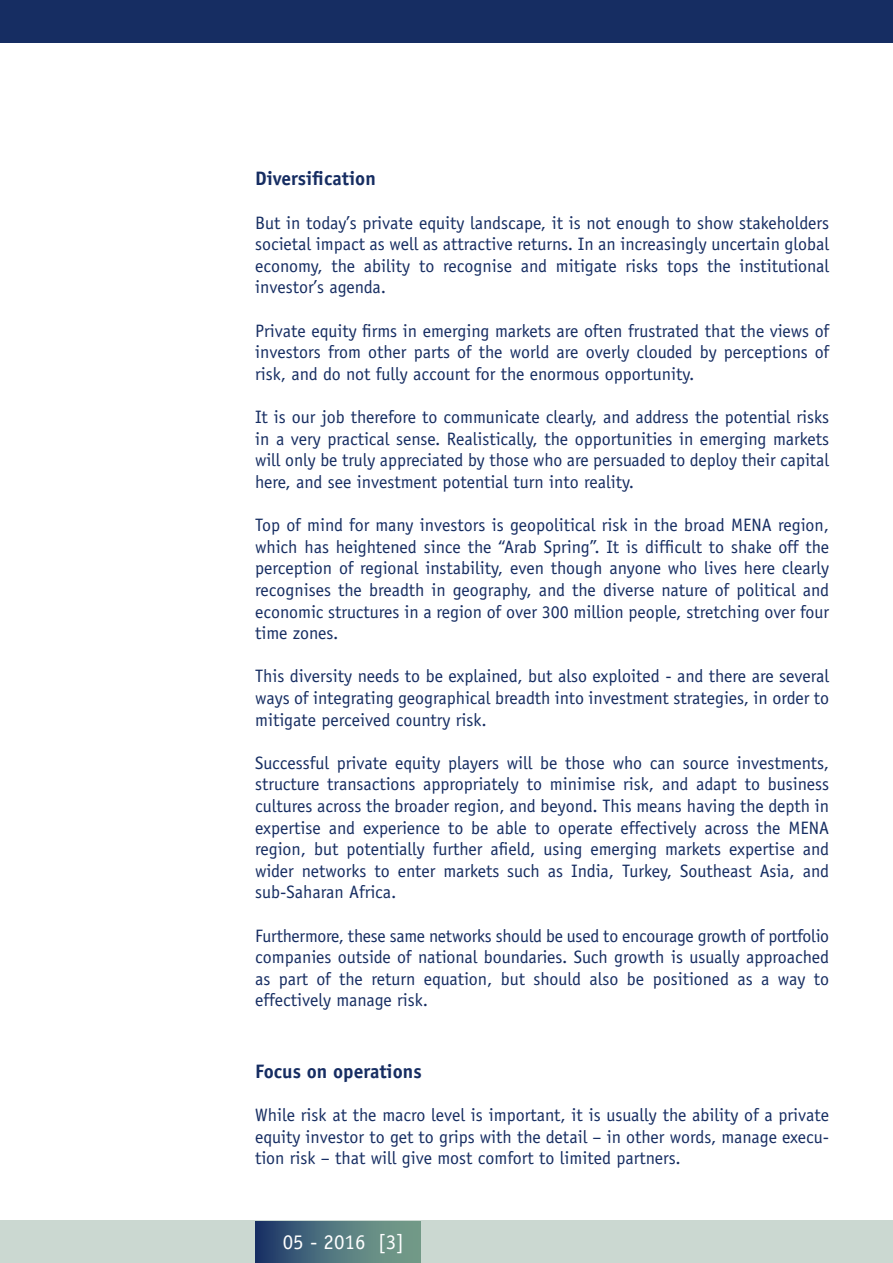
<style>
.page{position:relative;width:893px;height:1263px;background:#fff}
.page>*{position:absolute;margin:0;border:0;box-sizing:border-box;transform-origin:0 0}
.t1{font:21px "Officina Sans";color:#fff}
.t2{font:700 19.5px "Officina Sans";color:#162d62}
.t3{font:18px/21.6px "Officina Sans";color:#162d62;text-align:justify}
</style>
<div class="page">
<div style="left:0;top:0;width:893px;height:43px;background:#162d62"></div>
<div style="left:0;top:1220px;width:893px;height:43px;background:#cbd8d1"></div>
<svg style="left:255px;top:1221px;width:166px;height:42px;background:#4f727d"></svg>
<p class="t2" style="left:255px;top:167px;width:122px">Diversification</p>
<p class="t3" style="left:255px;top:212px;width:576px">But in today’s private equity landscape, it is not enough to show stakeholders societal impact as well as attractive returns. In an increasingly uncertain global economy, the ability to recognise and mitigate risks tops the institutional investor’s agenda.</p>
<p class="t3" style="left:255px;top:320px;width:576px">Private equity firms in emerging markets are often frustrated that the views of investors from other parts of the world are overly clouded by perceptions of risk, and do not fully account for the enormous opportunity.</p>
<p class="t3" style="left:255px;top:406px;width:576px">It is our job therefore to communicate clearly, and address the potential risks in a very practical sense. Realistically, the opportunities in emerging markets will only be truly appreciated by those who are persuaded to deploy their capital here, and see investment potential turn into reality.</p>
<p class="t3" style="left:255px;top:514px;width:576px">Top of mind for many investors is geopolitical risk in the broad MENA region, which has heightened since the “Arab Spring”. It is difficult to shake off the perception of regional instability, even though anyone who lives here clearly recognises the breadth in geography, and the diverse nature of political and economic structures in a region of over 300 million people, stretching over four time zones.</p>
<p class="t3" style="left:255px;top:665px;width:576px">This diversity needs to be explained, but also exploited - and there are several ways of integrating geographical breadth into investment strategies, in order to mitigate perceived country risk.</p>
<p class="t3" style="left:255px;top:752px;width:576px">Successful private equity players will be those who can source investments, structure transactions appropriately to minimise risk, and adapt to business cultures across the broader region, and beyond. This means having the depth in expertise and experience to be able to operate effectively across the MENA region, but potentially further afield, using emerging markets expertise and wider networks to enter markets such as India, Turkey, Southeast Asia, and sub-Saharan Africa.</p>
<p class="t3" style="left:255px;top:925px;width:576px">Furthermore, these same networks should be used to encourage growth of portfolio companies outside of national boundaries. Such growth is usually approached as part of the return equation, but should also be positioned as a way to effectively manage risk.</p>
<p class="t2" style="left:255px;top:1059px;width:168px">Focus on operations</p>
<p class="t3" style="left:255px;top:1104px;width:576px">While risk at the macro level is important, it is usually the ability of a private equity investor to get to grips with the detail – in other words, manage execu&shy;tion risk – that will give most comfort to limited partners.</p>
<p class="t1" style="left:283px;top:1229px;width:123px">05 - 2016 [3]</p>
</div>
